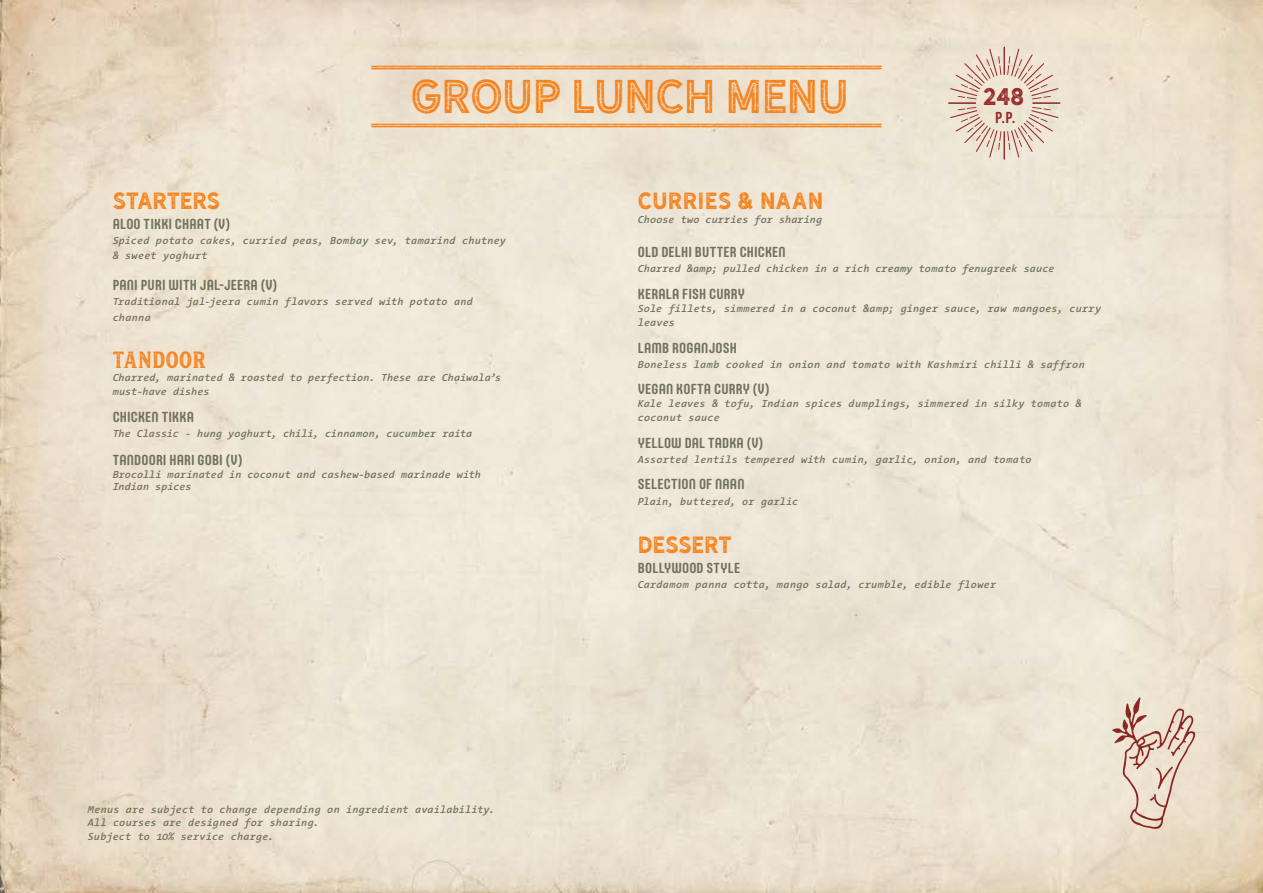
<style>
.page{position:relative;width:1263px;height:893px;background:#fff}
.page>*{position:absolute;margin:0;border:0;box-sizing:border-box;transform-origin:0 0}
.t1{font:44.25px "Hanley Rough Sans Inline";letter-spacing:-.01em;color:#f5841f}
.t2{font:26.55px/57.9px "Hanley Rough Sans Inline";color:#f5841f}
.t3{font:22.5px "Hanley Rough Sans";color:#952c2b}
.t4{font:21.9px "Hanley Rough Sans";letter-spacing:-.005em;color:#f5841f}
.t5{font:21.9px "Hanley Rough Block";letter-spacing:.015em;color:#f5841f}
.t6{font:700 15.9px "Core Mellow Condensed";color:#952c2b}
.t7{font:700 14.4px "Core Mellow Condensed";letter-spacing:.01em;color:#70725c}
.t8{font:italic 600 10.35px/13.5px "The Sans Mono";color:#70725c}
</style>
<div class="page">
<img style="left:0;top:0;width:1263px;height:893px">
<svg style="left:1112px;top:697px;width:84px;height:132px;background:#dfc8b8"></svg>
<svg style="left:948px;top:47px;width:112px;height:112px;background:#e5d3c3"></svg>
<h2 class="t2" style="left:372px;top:24px;width:512px">_______________________________ _______________________________</h2>
<h1 class="t1" style="left:411px;top:68px;width:439px">GROUP LUNCH MENU</h1>
<h3 class="t3" style="left:983px;top:82px;width:42px">248</h3>
<h3 class="t6" style="left:995px;top:106px;width:22px">P.P.</h3>
<h3 class="t4" style="left:113px;top:187px;width:109px">STARTERS</h3>
<h3 class="t7" style="left:113px;top:214px;width:119px">ALOO TIKKI CHAAT (V)</h3>
<p class="t8" style="left:113px;top:234px;width:395px;line-height:15px">Spiced potato cakes, curried peas, Bombay sev, tamarind chutney &amp; sweet yoghurt</p>
<h3 class="t7" style="left:113px;top:274px;width:166px">PANI PURI WITH JAL-JEERA (V)</h3>
<p class="t8" style="left:113px;top:294px;width:362px;line-height:15.8px">Traditional jal-jeera cumin flavors served with potato and channa</p>
<h3 class="t5" style="left:113px;top:347px;width:95px">TANDOOR</h3>
<p class="t8" style="left:113px;top:371px;width:390px">Charred, marinated &amp; roasted to perfection. These are Chaiwala’s must-have dishes</p>
<h3 class="t7" style="left:113px;top:407px;width:83px">CHICKEN TIKKA</h3>
<p class="t8" style="left:113px;top:427px;width:361px">The Classic - hung yoghurt, chili, cinnamon, cucumber raita</p>
<h3 class="t7" style="left:113px;top:449px;width:131px">TANDOORI HARI GOBI (V)</h3>
<p class="t8" style="left:113px;top:468px;width:370px;line-height:12.5px">Brocolli marinated in coconut and cashew-based marinade with<br>Indian spices</p>
<p class="t8" style="left:88px;top:803px;width:409px">Menus are subject to change depending on ingredient availability.<br>All courses are designed for sharing.<br>Subject to 10% service charge.</p>
<h3 class="t4" style="left:638px;top:187px;width:187px">CURRIES &amp; NAAN</h3>
<p class="t8" style="left:638px;top:213px;width:186px">Choose two curries for sharing</p>
<h3 class="t7" style="left:638px;top:241px;width:150px">OLD DELHI BUTTER CHICKEN</h3>
<p class="t8" style="left:638px;top:261px;width:418px">Charred &amp;amp; pulled chicken in a rich creamy tomato fenugreek sauce</p>
<h3 class="t7" style="left:638px;top:284px;width:109px">KERALA FISH CURRY</h3>
<p class="t8" style="left:638px;top:301px;width:465px;line-height:14.4px">Sole fillets, simmered in a coconut &amp;amp; ginger sauce, raw mangoes, curry leaves</p>
<h3 class="t7" style="left:638px;top:337px;width:101px">LAMB ROGANJOSH</h3>
<p class="t8" style="left:638px;top:357px;width:448px">Boneless lamb cooked in onion and tomato with Kashmiri chilli &amp; saffron</p>
<h3 class="t7" style="left:638px;top:379px;width:133px">VEGAN KOFTA CURRY (V)</h3>
<p class="t8" style="left:638px;top:396px;width:445px;line-height:14.4px">Kale leaves &amp; tofu, Indian spices dumplings, simmered in silky tomato &amp; coconut sauce</p>
<h3 class="t7" style="left:638px;top:432px;width:127px">YELLOW DAL TADKA (V)</h3>
<p class="t8" style="left:638px;top:452px;width:395px">Assorted lentils tempered with cumin, garlic, onion, and tomato</p>
<h3 class="t7" style="left:638px;top:474px;width:108px">SELECTION OF NAAN</h3>
<p class="t8" style="left:638px;top:495px;width:162px">Plain, buttered, or garlic</p>
<h3 class="t4" style="left:638px;top:531px;width:95px">DESSERT</h3>
<h3 class="t7" style="left:638px;top:557px;width:104px">BOLLYWOOD STYLE</h3>
<p class="t8" style="left:638px;top:578px;width:360px">Cardamom panna cotta, mango salad, crumble, edible flower</p>
</div>
